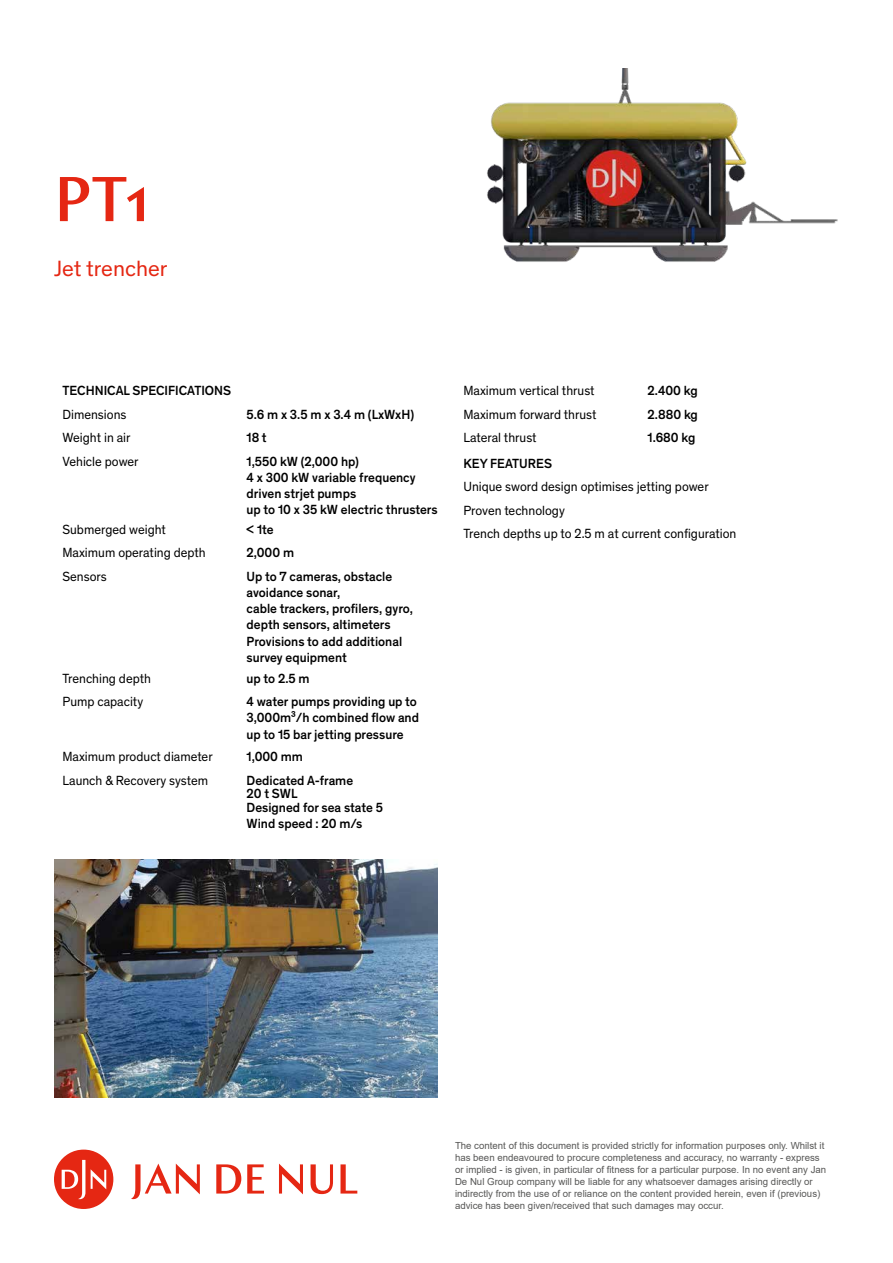
<style>
.page{position:relative;width:893px;height:1263px;background:#fff}
.page>*{position:absolute;margin:0;border:0;box-sizing:border-box;transform-origin:0 0}
.t1{font:500 63px "Chap";color:#e52713}
.t2{font:22.5px "Theinhardt";color:#e52713}
.t3{font:500 13.5px/16.2px "Theinhardt";color:#000;scale:.95 1}
.t4{font:13.5px/23.4px "Theinhardt";color:#000;scale:.95 1}
.t5{font:9.75px/12px "Arial";color:#575756}
</style>
<div class="page">
<img style="left:487px;top:68px;width:351px;height:194px">
<img style="left:54px;top:859px;width:384px;height:238px">
<svg style="left:54px;top:1149px;width:59px;height:60px"></svg>
<svg style="left:131px;top:1163px;width:69px;height:36px"></svg>
<svg style="left:216px;top:1164px;width:25px;height:29px"></svg>
<svg style="left:247px;top:1164px;width:17px;height:29px"></svg>
<svg style="left:279px;top:1163px;width:24px;height:31px"></svg>
<svg style="left:311px;top:1164px;width:22px;height:30px"></svg>
<svg style="left:340px;top:1164px;width:17px;height:29px"></svg>
<h1 class="t1" style="left:54px;top:160px;width:98px">PT1</h1>
<h2 class="t2" style="left:54px;top:253px;width:115px">Jet trencher</h2>
<p class="t3" style="left:63px;top:382px;width:179px">TECHNICAL SPECIFICATIONS</p>
<p class="t4" style="left:63px;top:402px;width:69px">Dimensions</p>
<p class="t3" style="left:247px;top:405px;width:178px">5.6 m x 3.5 m x 3.4 m (LxWxH)</p>
<p class="t4" style="left:63px;top:426px;width:73px">Weight in air</p>
<p class="t3" style="left:247px;top:429px;width:23px">18 t</p>
<p class="t4" style="left:63px;top:449px;width:82px">Vehicle power</p>
<p class="t3" style="left:247px;top:452px;width:203px">1,550 kW (2,000 hp)<br>4 x 300 kW variable frequency driven strjet pumps<br>up to 10 x 35 kW electric thrusters</p>
<p class="t4" style="left:63px;top:517px;width:110px">Submerged weight</p>
<p class="t3" style="left:247px;top:520px;width:30px">&lt; 1te</p>
<p class="t4" style="left:63px;top:540px;width:152px">Maximum operating depth</p>
<p class="t3" style="left:247px;top:544px;width:51px">2,000 m</p>
<p class="t4" style="left:63px;top:564px;width:48px">Sensors</p>
<p class="t3" style="left:247px;top:567px;width:177px">Up to 7 cameras, obstacle avoidance sonar,<br>cable trackers, profilers, gyro, depth sensors, altimeters<br>Provisions to add additional survey equipment</p>
<p class="t4" style="left:62px;top:666px;width:95px">Trenching depth</p>
<p class="t3" style="left:247px;top:669px;width:68px">up to 2.5 m</p>
<p class="t4" style="left:62px;top:689px;width:86px">Pump capacity</p>
<p class="t3" style="left:247px;top:692px;width:183px">4 water pumps providing up to<br>3,000m³/h combined flow and up to 15 bar jetting pressure</p>
<p class="t4" style="left:62px;top:744px;width:160px">Maximum product diameter</p>
<p class="t3" style="left:247px;top:748px;width:61px">1,000 mm</p>
<p class="t4" style="left:62px;top:768px;width:155px">Launch &amp; Recovery system</p>
<p class="t3" style="left:247px;top:772px;width:145px;line-height:13.5px">Dedicated A-frame<br>20 t SWL<br>Designed for sea state 5</p>
<p class="t3" style="left:247px;top:814px;width:123px">Wind speed : 20 m/s</p>
<p class="t4" style="left:463px;top:378px;width:139px">Maximum vertical thrust</p>
<p class="t3" style="left:648px;top:382px;width:54px">2.400 kg</p>
<p class="t4" style="left:463px;top:402px;width:142px">Maximum forward thrust</p>
<p class="t3" style="left:648px;top:405px;width:54px">2.880 kg</p>
<p class="t4" style="left:463px;top:425px;width:78px">Lateral thrust</p>
<p class="t3" style="left:648px;top:429px;width:52px">1.680 kg</p>
<p class="t3" style="left:463px;top:454px;width:95px">KEY FEATURES</p>
<p class="t4" style="left:463px;top:474px;width:289px">Unique sword design optimises jetting power<br>Proven technology<br>Trench depths up to 2.5 m at current configuration</p>
<p class="t5" style="left:455px;top:1139px;width:373px">The content of this document is provided strictly for information purposes only. Whilst it has been endeavoured to procure completeness and accuracy, no warranty - express or implied - is given, in particular of fitness for a particular purpose. In no event any Jan De Nul Group company will be liable for any whatsoever damages arising directly or indirectly from the use of or reliance on the content provided herein, even if (previous) advice has been given/received that such damages may occur.</p>
</div>
